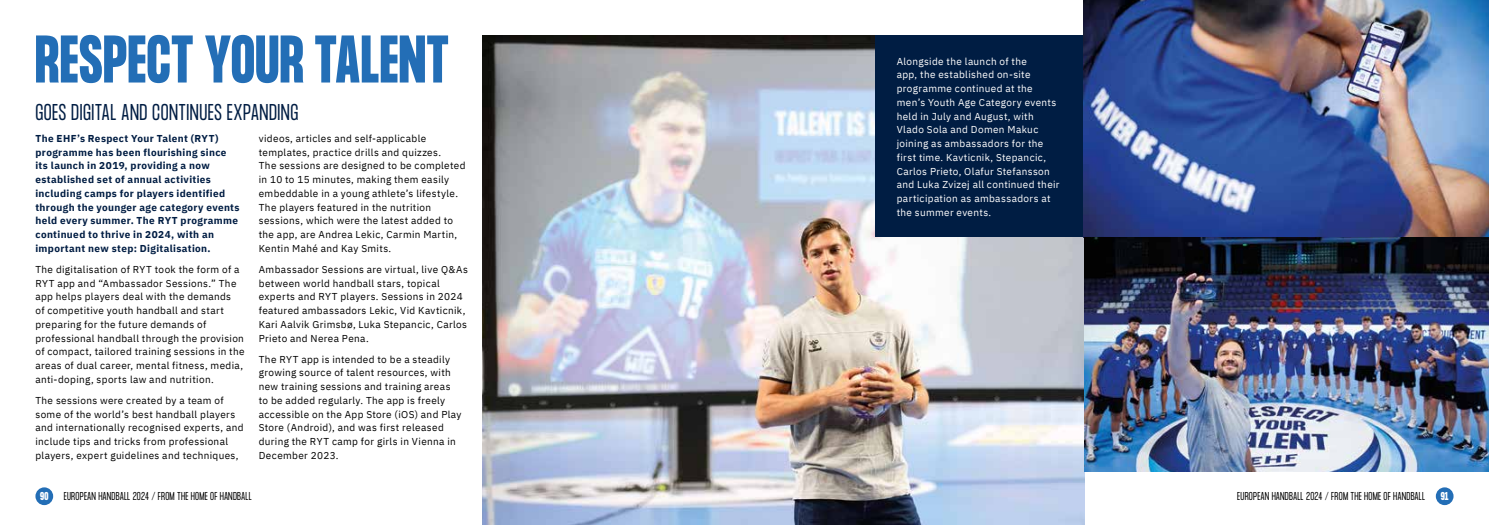
<style>
.page{position:relative;width:1489px;height:525px;background:#fff}
.page>*{position:absolute;margin:0;border:0;box-sizing:border-box;transform-origin:0 0}
.t1{font:700 58.75px "Formula Condensed";letter-spacing:.02em;color:#236eb6}
.t2{font:300 20px "Formula Condensed";letter-spacing:.025em;color:#001d43}
.t3{font:10px/13.8px "IBM Plex Sans";letter-spacing:.035em;color:#000}
.t4{font:10px/13.8px "IBM Plex Sans";letter-spacing:.035em;color:#fff}
.t5{font:700 10px/13.8px "IBM Plex Sans";letter-spacing:.035em;color:#001d43}
.t6{font:300 10px "Formula Condensed";letter-spacing:.025em;color:#000}
.t7{font:700 10px "Formula Condensed";color:#fff}
</style>
<div class="page">
<div style="left:1435px;top:487px;width:18px;height:18px;background:#236eb6;border-radius:50%"></div>
<div style="left:35px;top:487px;width:18px;height:18px;background:#236eb6;border-radius:50%"></div>
<img style="left:482px;top:35px;width:602px;height:489px">
<div style="left:875px;top:35px;width:209px;height:202px;background:#001d43"></div>
<img style="left:1083px;top:0;width:405px;height:471px">
<h1 class="t1" style="left:35px;top:24px;width:415px">RESPECT YOUR TALENT</h1>
<h2 class="t2" style="left:35px;top:100px;width:264px">GOES DIGITAL AND CONTINUES EXPANDING</h2>
<p class="t5" style="left:35px;top:130px;width:206px">The EHF’s Respect Your Talent (RYT) programme has been flourishing since its launch in 2019, providing a now established set of annual activities including camps for players identified through the younger age category events held every summer. The RYT programme continued to thrive in 2024, with an important new step: Digitalisation.</p>
<p class="t3" style="left:35px;top:261px;width:211px">The digitalisation of RYT took the form of a RYT app and “Ambassador Sessions.” The app helps players deal with the demands<br>of competitive youth handball and start preparing for the future demands of professional handball through the provision of compact, tailored training sessions in the areas of dual career, mental fitness, media, anti-doping, sports law and nutrition.</p>
<p class="t3" style="left:35px;top:392px;width:210px">The sessions were created by a team of some of the world’s best handball players and internationally recognised experts, and include tips and tricks from professional players, expert guidelines and techniques,</p>
<p class="t3" style="left:259px;top:130px;width:208px">videos, articles and self-applicable templates, practice drills and quizzes.<br>The sessions are designed to be completed in 10 to 15 minutes, making them easily embeddable in a young athlete’s lifestyle.<br>The players featured in the nutrition sessions, which were the latest added to the app, are Andrea Lekic, Carmin Martin, Kentin Mahé and Kay Smits.</p>
<p class="t3" style="left:259px;top:261px;width:211px">Ambassador Sessions are virtual, live Q&amp;As between world handball stars, topical experts and RYT players. Sessions in 2024 featured ambassadors Lekic, Vid Kavticnik, Kari Aalvik Grimsbø, Luka Stepancic, Carlos Prieto and Nerea Pena.</p>
<p class="t3" style="left:259px;top:351px;width:204px">The RYT app is intended to be a steadily growing source of talent resources, with new training sessions and training areas to be added regularly. The app is freely accessible on the App Store (iOS) and Play Store (Android), and was first released during the RYT camp for girls in Vienna in December 2023.</p>
<p class="t4" style="left:896px;top:53px;width:164px">Alongside the launch of the<br>app, the established on-site programme continued at the men’s Youth Age Category events held in July and August, with<br>Vlado Sola and Domen Makuc joining as ambassadors for the first time. Kavticnik, Stepancic,<br>Carlos Prieto, Olafur Stefansson and Luka Zvizej all continued their participation as ambassadors at the summer events.</p>
<p class="t7" style="left:40px;top:490px;width:10px">90</p>
<p class="t6" style="left:64px;top:490px;width:189px">EUROPEAN HANDBALL 2024 / FROM THE HOME OF HANDBALL</p>
<p class="t6" style="left:1237px;top:490px;width:189px">EUROPEAN HANDBALL 2024 / FROM THE HOME OF HANDBALL</p>
<p class="t7" style="left:1440px;top:490px;width:9px">91</p>
</div>
